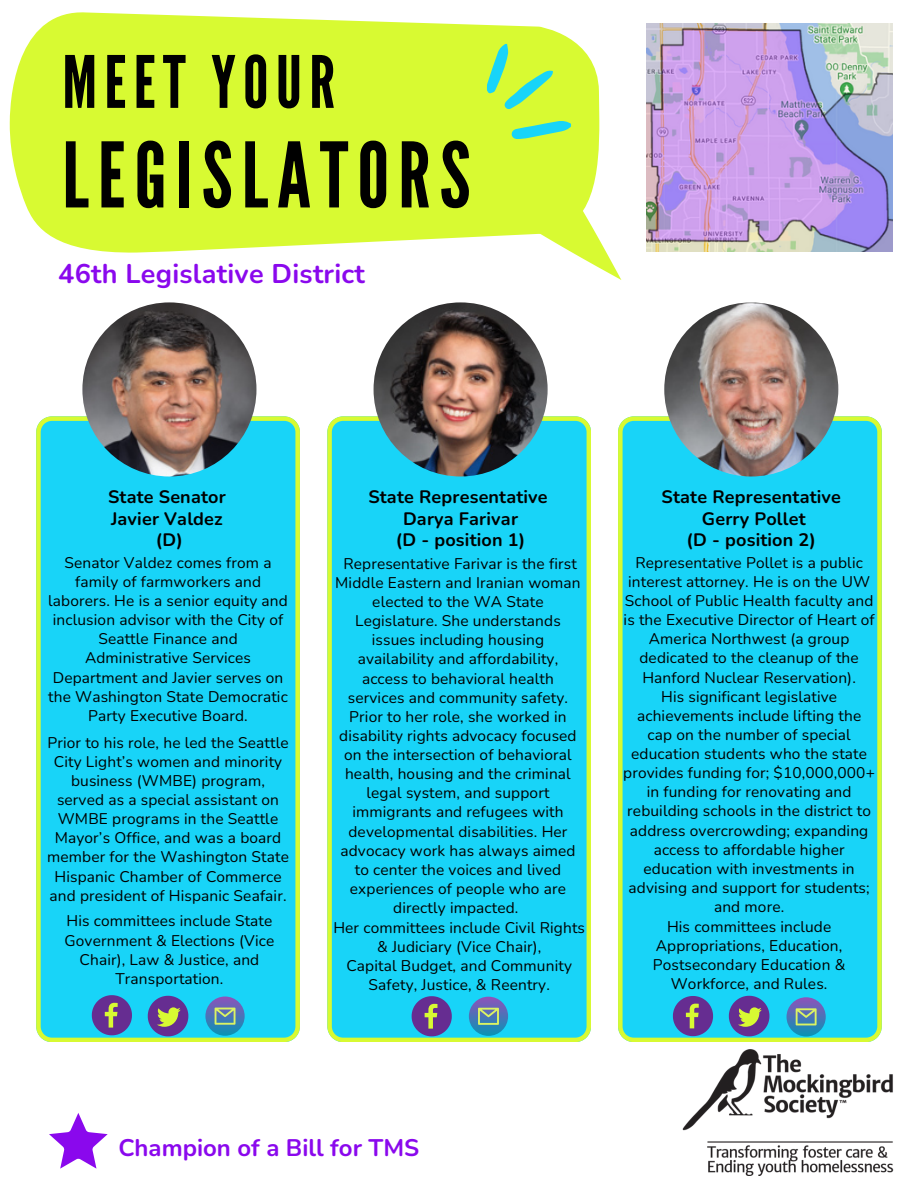
<style>
.page{position:relative;width:918px;height:1188px;background:#fff}
.page>*{position:absolute;margin:0;border:0;box-sizing:border-box;transform-origin:0 0}
.t1{font:90px "League Gothic";letter-spacing:.1em;color:#000}
.t2{font:72px "League Gothic";letter-spacing:.1em;color:#000}
.t3{font:700 27px "Nunito";letter-spacing:.01em;color:#8a08ed}
.t4{font:700 24px "Nunito";color:#8a08ed}
.t5{font:700 18px/21.3px "Nunito";letter-spacing:.01em;color:#000;text-align:center}
.t6{font:15.45px/19.2px "Nunito";letter-spacing:.01em;color:#000;text-align:center}
</style>
<div class="page">
<div style="left:36px;top:416px;width:263px;height:626px;background:#18d4f8"></div>
<img style="left:82px;top:302px;width:174px;height:175px;border-radius:50%">
<div style="left:327px;top:416px;width:264px;height:626px;background:#18d4f8"></div>
<img style="left:374px;top:302px;width:174px;height:175px;border-radius:50%">
<div style="left:618px;top:416px;width:263px;height:626px;background:#18d4f8"></div>
<img style="left:664px;top:302px;width:174px;height:175px;border-radius:50%">
<svg style="left:729px;top:996px;width:40px;height:40px;background:#6a7094"></svg>
<svg style="left:787px;top:997px;width:39px;height:40px"></svg>
<svg style="left:796px;top:1008px;width:21px;height:17px"></svg>
<svg style="left:673px;top:996px;width:40px;height:40px;background:#61649c"></svg>
<svg style="left:469px;top:997px;width:39px;height:39px"></svg>
<svg style="left:478px;top:1008px;width:21px;height:17px"></svg>
<svg style="left:412px;top:996px;width:40px;height:40px;background:#61649c"></svg>
<svg style="left:148px;top:996px;width:40px;height:40px;background:#6a7094"></svg>
<svg style="left:205px;top:997px;width:40px;height:39px"></svg>
<svg style="left:215px;top:1008px;width:21px;height:17px"></svg>
<svg style="left:92px;top:995px;width:40px;height:40px;background:#61649c"></svg>
<img style="left:646px;top:23px;width:247px;height:229px">
<img style="left:682px;top:1050px;width:212px;height:126px">
<svg style="left:49px;top:1113px;width:59px;height:56px"></svg>
<svg style="left:10px;top:12px;width:590px;height:241px"></svg>
<div style="left:33px;top:21px;width:557px;height:218px;background:#d8fa32"></div>
<svg style="left:484px;top:168px;width:137px;height:112px"></svg>
<svg style="left:485px;top:43px;width:88px;height:97px;background:#b2f258"></svg>
<h5 class="t2" style="left:62px;top:41px;width:274px">MEET YOUR</h5>
<p class="t1" style="left:62px;top:123px;width:410px">LEGISLATORS</p>
<p class="t3" style="left:58px;top:255px;width:308px">46th Legislative District</p>
<h1 class="t5" style="left:108px;top:487px;width:119px">State Senator<br>Javier Valdez (D)</h1>
<p class="t6" style="left:48px;top:553px;width:241px">Senator Valdez comes from a family of farmworkers and laborers. He is a senior equity and inclusion advisor with the City of<br>Seattle Finance and<br>Administrative Services<br>Department and Javier serves on the Washington State Democratic<br>Party Executive Board.</p>
<p class="t6" style="left:47px;top:733px;width:243px">Prior to his role, he led the Seattle<br>City Light’s women and minority business (WMBE) program, served as a special assistant on<br>WMBE programs in the Seattle<br>Mayor’s Office, and was a board member for the Washington State<br>Hispanic Chamber of Commerce and president of Hispanic Seafair.</p>
<p class="t6" style="left:65px;top:912px;width:211px">His committees include State<br>Government &amp; Elections (Vice<br>Chair), Law &amp; Justice, and</p>
<p class="t6" style="left:115px;top:969px;width:109px">Transportation.</p>
<h2 class="t5" style="left:368px;top:487px;width:181px">State Representative<br>Darya Farivar<br>(D - position 1)</h2>
<p class="t5" style="left:662px;top:487px;width:181px">State Representative<br>Gerry Pollet<br>(D - position 2)</p>
<p class="t6" style="left:335px;top:554px;width:247px">Representative Farivar is the first<br>Middle Eastern and Iranian woman elected to the WA State<br>Legislature. She understands issues including housing availability and affordability, access to behavioral health services and community safety.<br>Prior to her role, she worked in disability rights advocacy focused on the intersection of behavioral health, housing and the criminal legal system, and support immigrants and refugees with developmental disabilities. Her advocacy work has always aimed to center the voices and lived experiences of people who are directly impacted.</p>
<h5 class="t6" style="left:624px;top:553px;width:253px">Representative Pollet is a public interest attorney. He is on the UW<br>School of Public Health faculty and is the Executive Director of Heart of<br>America Northwest (a group dedicated to the cleanup of the<br>Hanford Nuclear Reservation).</h5>
<p class="t6" style="left:623px;top:687px;width:253px">His significant legislative achievements include lifting the cap on the number of special education students who the state provides funding for; $10,000,000+ in funding for renovating and rebuilding schools in the district to address overcrowding; expanding access to affordable higher education with investments in advising and support for students; and more.</p>
<p class="t6" style="left:333px;top:918px;width:253px">Her committees include Civil Rights &amp; Judiciary (Vice Chair),</p>
<p class="t6" style="left:346px;top:956px;width:227px">Capital Budget, and Community<br>Safety, Justice, &amp; Reentry.</p>
<h5 class="t6" style="left:656px;top:917px;width:188px">His committees include<br>Appropriations, Education,</h5>
<p class="t6" style="left:653px;top:955px;width:194px">Postsecondary Education &amp;<br>Workforce, and Rules.</p>
<p class="t4" style="left:118px;top:1132px;width:302px">Champion of a Bill for TMS</p>
</div>
